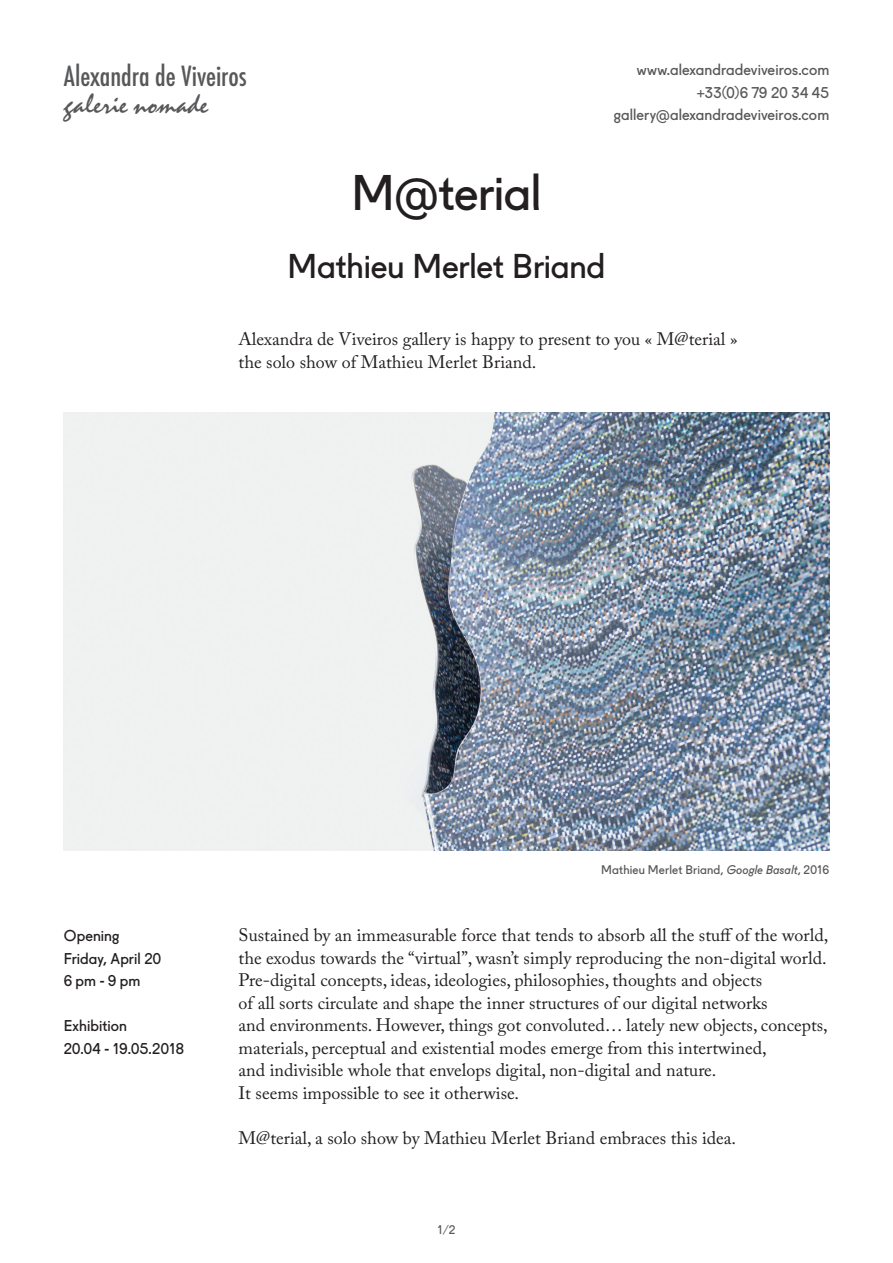
<style>
.page{position:relative;width:893px;height:1263px;background:#fff}
.page>*{position:absolute;margin:0;border:0;box-sizing:border-box;transform-origin:0 0}
.t1{font:48px "Fugue";letter-spacing:-.01em;color:#231f20}
.t2{font:33px "Fugue";letter-spacing:-.005em;color:#231f20}
.t3{font:500 condensed 27px "Futura";letter-spacing:-.005em;color:#57585a}
.t4{font:27px "Mistral Std";letter-spacing:.01em;color:#57585a}
.t5{font:18px/22.5px "Adobe Caslon Pro";color:#231f20}
.t6{font:15px/22.5px "Fugue";letter-spacing:.005em;color:#57585a;text-align:right}
.t7{font:15px/22.5px "Fugue";letter-spacing:.005em;color:#231f20}
.t8{font:12px "Fugue";letter-spacing:.015em;color:#57585a}
.s1{font-style:italic}
</style>
<div class="page">
<img style="left:64px;top:412px;width:765px;height:439px">
<h3 class="t3" style="left:64px;top:60px;width:184px">Alexandra de Viveiros</h3>
<h3 class="t4" style="left:64px;top:89px;width:146px">galerie nomade</h3>
<p class="t6" style="left:614px;top:57px;width:217px">www.alexandradeviveiros.com +33(0)6 79 20 34 45 gallery@alexandradeviveiros.com</p>
<h1 class="t1" style="left:351px;top:155px;width:191px">M@terial</h1>
<h2 class="t2" style="left:288px;top:240px;width:319px">Mathieu Merlet Briand</h2>
<p class="t5" style="left:239px;top:328px;width:500px">Alexandra de Viveiros gallery is happy to present to you « M@terial » the solo show of Mathieu Merlet Briand.</p>
<p class="t7" style="left:64px;top:923px;width:99px">Opening<br>Friday, April 20<br>6 pm - 9 pm</p>
<p class="t7" style="left:64px;top:1013px;width:122px">Exhibition<br>20.04 - 19.05.2018</p>
<p class="t8" style="left:601px;top:860px;width:229px">Mathieu Merlet Briand, <span class="s1">Google Basalt</span>, 2016</p>
<p class="t5" style="left:239px;top:924px;width:591px">Sustained by an immeasurable force that tends to absorb all the stuff of the world, the exodus towards the “virtual”, wasn’t simply reproducing the non-digital world.<br>Pre-digital concepts, ideas, ideologies, philosophies, thoughts and objects<br>of all sorts circulate and shape the inner structures of our digital networks<br>and environments. However, things got convoluted… lately new objects, concepts, materials, perceptual and existential modes emerge from this intertwined,<br>and indivisible whole that envelops digital, non-digital and nature.<br>It seems impossible to see it otherwise.</p>
<p class="t5" style="left:239px;top:1126px;width:499px">M@terial, a solo show by Mathieu Merlet Briand embraces this idea.</p>
<p class="t8" style="left:438px;top:1220px;width:19px">1/2</p>
</div>
